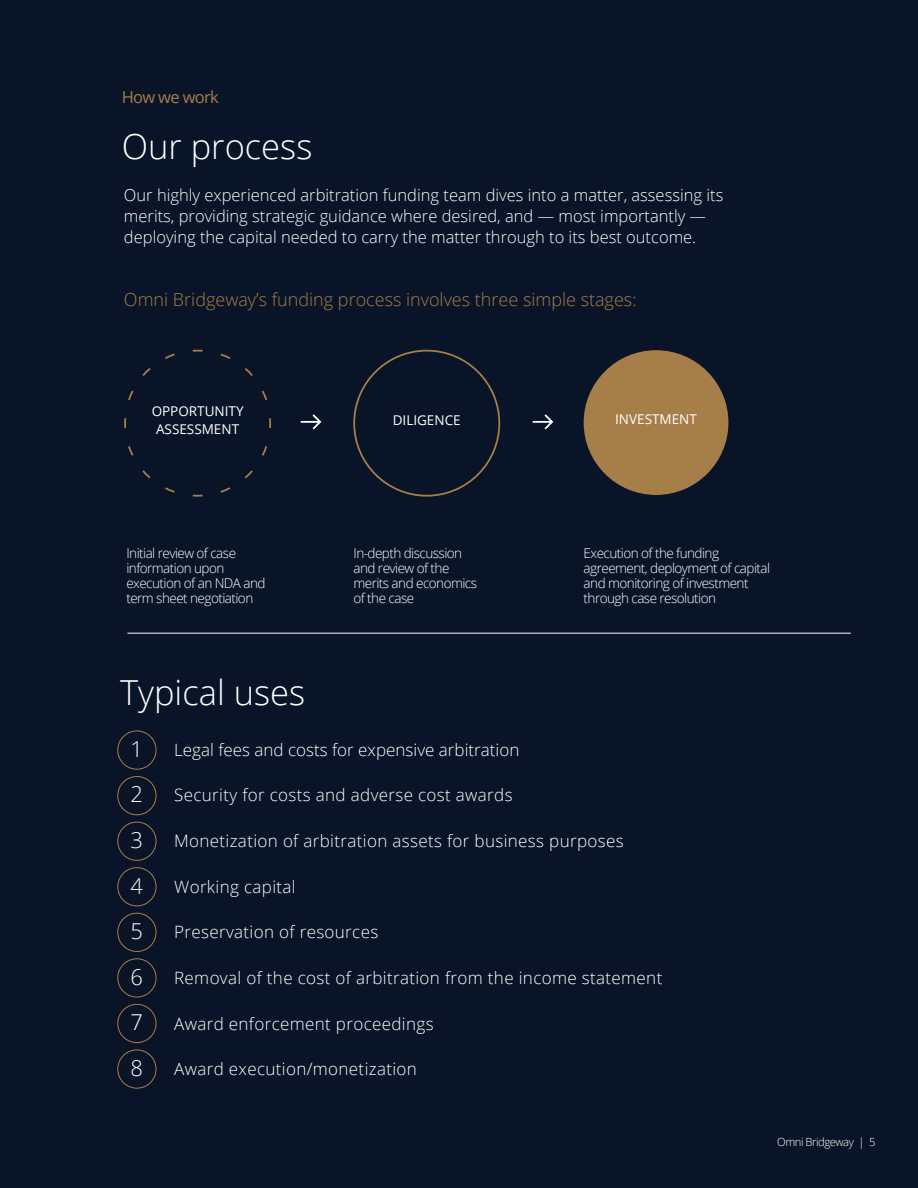
<style>
.page{position:relative;width:918px;height:1188px;background:#0a1428}
.page>*{position:absolute;margin:0;border:0;box-sizing:border-box;transform-origin:0 0}
.t1{font:300 34.5px "Open Sans";color:#fff}
.Header_60_White_C{font:300 21.9px "Open Sans";color:#fff}
.body{font:300 18px "Open Sans";color:#a57e48}
.Content_9_Gray{font:300 16.95px "Open Sans";letter-spacing:.02em;color:#fff}
.Small_Header_15_Gray{font:300 16.95px "Open Sans";letter-spacing:.02em;color:#fff}
.Content_9_Gray-2{font:300 16.95px "Open Sans";color:#fff}
.body-2{font:300 16.5px/21px "Open Sans";color:#fff}
.Subhead{font:16.5px "Open Sans";letter-spacing:-.04em;color:#a57e48}
.t2{font:300 13.5px/15px "Open Sans";letter-spacing:-.04em;color:#fff}
.h3-charts_graphs_title{font:13.5px "Open Sans";color:#fff}
.t3{font:300 11.25px "Open Sans";letter-spacing:-.04em;color:#fff}
</style>
<div class="page">
<svg style="left:124px;top:349px;width:147px;height:148px"></svg>
<div style="left:584px;top:350px;width:144px;height:145px;background:#a57e48;border-radius:50%"></div>
<svg style="left:301px;top:414px;width:21px;height:16px"></svg>
<svg style="left:533px;top:414px;width:21px;height:16px"></svg>
<hr style="left:127px;top:633px;width:724px;height:1px;background:#fff">
<div style="left:117px;top:731px;width:39px;height:39px;border:1px solid #a57e48;border-radius:50%"></div>
<div style="left:117px;top:776px;width:39px;height:39px;border:1px solid #a57e48;border-radius:50%"></div>
<div style="left:117px;top:822px;width:39px;height:39px;border:1px solid #a57e48;border-radius:50%"></div>
<div style="left:117px;top:867px;width:39px;height:39px;border:1px solid #a57e48;border-radius:50%"></div>
<div style="left:117px;top:913px;width:39px;height:39px;border:1px solid #a57e48;border-radius:50%"></div>
<div style="left:117px;top:958px;width:39px;height:39px;border:1px solid #a57e48;border-radius:50%"></div>
<div style="left:117px;top:1004px;width:39px;height:39px;border:1px solid #a57e48;border-radius:50%"></div>
<div style="left:117px;top:1050px;width:39px;height:39px;border:1px solid #a57e48;border-radius:50%"></div>
<p class="Subhead" style="left:122px;top:86px;width:99px">How we work</p>
<p class="t1" style="left:122px;top:123px;width:192px">Our process</p>
<p class="body-2" style="left:124px;top:184px;width:601px">Our highly experienced arbitration funding team dives into a matter, assessing its merits, providing strategic guidance where desired, and — most importantly — deploying the capital needed to carry the matter through to its best outcome.</p>
<p class="body" style="left:124px;top:287px;width:514px">Omni Bridgeway’s funding process involves three simple stages:</p>
<p class="h3-charts_graphs_title" style="left:152px;top:402px;width:93px">OPPORTUNITY</p>
<p class="h3-charts_graphs_title" style="left:156px;top:419px;width:85px">ASSESSMENT</p>
<p class="h3-charts_graphs_title" style="left:393px;top:411px;width:69px">DILIGENCE</p>
<p class="h3-charts_graphs_title" style="left:615px;top:410px;width:83px">INVESTMENT</p>
<p class="t2" style="left:126px;top:545px;width:141px">Initial review of case information upon execution of an NDA and term sheet negotiation</p>
<p class="t2" style="left:353px;top:545px;width:125px">In-depth discussion and review of the merits and economics of the case</p>
<p class="t2" style="left:584px;top:545px;width:188px">Execution of the funding agreement, deployment of capital and monitoring of investment through case resolution</p>
<p class="t1" style="left:120px;top:669px;width:187px">Typical uses</p>
<p class="Header_60_White_C" style="left:130px;top:734px;width:14px">1</p>
<p class="Header_60_White_C" style="left:130px;top:779px;width:14px">2</p>
<p class="Header_60_White_C" style="left:130px;top:825px;width:14px">3</p>
<p class="Header_60_White_C" style="left:130px;top:871px;width:14px">4</p>
<p class="Header_60_White_C" style="left:130px;top:916px;width:14px">5</p>
<p class="Header_60_White_C" style="left:130px;top:962px;width:14px">6</p>
<p class="Header_60_White_C" style="left:130px;top:1007px;width:14px">7</p>
<p class="Header_60_White_C" style="left:130px;top:1053px;width:14px">8</p>
<p class="Content_9_Gray-2" style="left:174px;top:738px;width:347px">Legal fees and costs for expensive arbitration</p>
<p class="Small_Header_15_Gray" style="left:174px;top:784px;width:340px">Security for costs and adverse cost awards</p>
<p class="Content_9_Gray" style="left:174px;top:829px;width:451px">Monetization of arbitration assets for business purposes</p>
<p class="Small_Header_15_Gray" style="left:174px;top:875px;width:123px">Working capital</p>
<p class="Content_9_Gray" style="left:174px;top:921px;width:206px">Preservation of resources</p>
<p class="Content_9_Gray" style="left:174px;top:966px;width:490px">Removal of the cost of arbitration from the income statement</p>
<p class="Content_9_Gray" style="left:174px;top:1012px;width:261px">Award enforcement proceedings</p>
<p class="Content_9_Gray" style="left:174px;top:1057px;width:244px">Award execution/monetization</p>
<p class="t3" style="left:777px;top:1134px;width:100px">Omni Bridgeway | 5</p>
</div>
